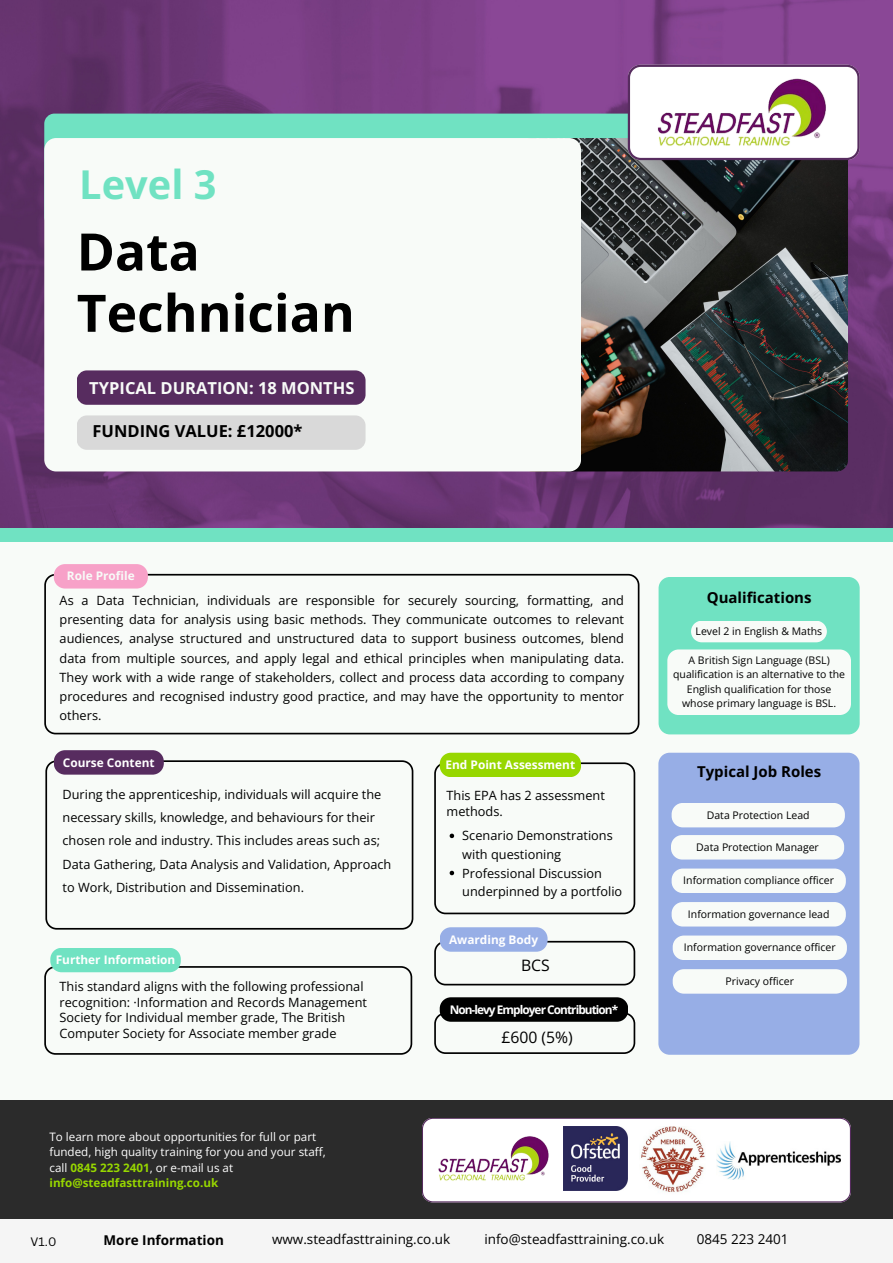
<style>
.page{position:relative;width:893px;height:1263px;background:#f8fbf8}
.page>*{position:absolute;margin:0;border:0;box-sizing:border-box;transform-origin:0 0}
.t1{font:700 51.6px/61.3px "Open Sans";color:#000}
.t2{font:700 39.75px "Open Sans";color:#70e2c2}
.t3{font:700 16.5px "Open Sans";color:#f8fbf8}
.t4{font:700 16.5px "Open Sans";color:#000}
.t5{font:15.75px "Open Sans";color:#000}
.t6{font:700 15px "Open Sans";color:#000}
.t7{font:13.5px "Open Sans";color:#000}
.t8{font:700 13.5px "Open Sans";color:#000}
.t9{font:12.75px/19.1px "Open Sans";color:#000}
.t10{font:11.93px "Canva Sans";color:#000}
.t11{font:700 11.85px "Open Sans";color:#fff}
.t12{font:700 11.85px "Open Sans";letter-spacing:-.08em;color:#fff}
.t13{font:700 11.85px "Open Sans";color:#f8fbf8}
.t14{font:11.62px/15.1px "Open Sans";color:#fff}
.t15{font:700 11.62px/15.1px "Open Sans";color:#97d700}
.t16{font:10.5px/14.6px "Open Sans";color:#000;text-align:center}
.s1{font-weight:400;color:#fff}
</style>
<div class="page">
<img style="left:0;top:0;width:893px;height:528px">
<div style="left:44px;top:114px;width:801px;height:113px;background:#70e2c2;border-radius:10px"></div>
<img style="left:521px;top:138px;width:327px;height:333px;border-radius:11px">
<div style="left:0;top:528px;width:893px;height:14px;background:#70e2c2"></div>
<div style="left:0;top:1101px;width:893px;height:118px;background:#2b2b2b"></div>
<div style="left:0;top:1219px;width:893px;height:44px;background:#f5f5f5"></div>
<div style="left:422px;top:1118px;width:429px;height:84px;background:#fff"></div>
<div style="left:421px;top:1116px;width:431px;height:87px;border:2px solid #572c5f;border-radius:11px"></div>
<img style="left:563px;top:1126px;width:65px;height:64px">
<img style="left:641px;top:1126px;width:64px;height:66px">
<img style="left:717px;top:1141px;width:123px;height:38px">
<img style="left:438px;top:1136px;width:111px;height:45px">
<svg style="left:44px;top:138px;width:537px;height:333px"></svg>
<div style="left:77px;top:370px;width:288px;height:35px;background:#572c5f;border-radius:10px"></div>
<div style="left:77px;top:415px;width:288px;height:35px;background:#d9d9d9;border-radius:10px"></div>
<svg style="left:44px;top:574px;width:595px;height:160px"></svg>
<div style="left:54px;top:564px;width:94px;height:24px;background:#f7a1c8;border-radius:11px"></div>
<div style="left:658px;top:753px;width:201px;height:302px;background:#97aee6;border-radius:11px"></div>
<div style="left:658px;top:577px;width:201px;height:157px;background:#70e2c2;border-radius:11px"></div>
<svg style="left:45px;top:760px;width:368px;height:170px"></svg>
<div style="left:54px;top:750px;width:110px;height:25px;background:#572c5f;border-radius:11px"></div>
<svg style="left:44px;top:966px;width:368px;height:89px"></svg>
<div style="left:671px;top:803px;width:174px;height:24px;background:#f8fbf8;border-radius:11px"></div>
<div style="left:691px;top:621px;width:136px;height:21px;background:#f8fbf8"></div>
<div style="left:440px;top:753px;width:141px;height:24px;background:#97d700;border-radius:11px"></div>
<div style="left:50px;top:948px;width:131px;height:24px;background:#70e2c2;border-radius:11px"></div>
<div style="left:667px;top:649px;width:184px;height:66px;background:#f8fbf8;border-radius:11px"></div>
<svg style="left:434px;top:762px;width:201px;height:152px"></svg>
<div style="left:671px;top:835px;width:173px;height:24px;background:#f8fbf8;border-radius:11px"></div>
<div style="left:671px;top:868px;width:175px;height:25px;background:#f8fbf8;border-radius:11px"></div>
<div style="left:671px;top:902px;width:175px;height:24px;background:#f8fbf8;border-radius:11px"></div>
<div style="left:672px;top:935px;width:175px;height:25px;background:#f8fbf8;border-radius:11px"></div>
<div style="left:672px;top:969px;width:175px;height:25px;background:#f8fbf8;border-radius:11px"></div>
<svg style="left:628px;top:65px;width:231px;height:95px"></svg>
<img style="left:655px;top:77px;width:175px;height:71px">
<svg style="left:434px;top:941px;width:201px;height:44px"></svg>
<div style="left:440px;top:927px;width:107px;height:25px;background:#97aee6;border-radius:11px"></div>
<svg style="left:434px;top:1012px;width:201px;height:42px"></svg>
<div style="left:440px;top:997px;width:188px;height:25px;background:#000;border-radius:11px"></div>
<p class="t2" style="left:79px;top:156px;width:139px">Level 3</p>
<p class="t1" style="left:77px;top:220px;width:280px">Data<br>Technician</p>
<p class="t3" style="left:89px;top:376px;width:267px">TYPICAL DURATION: 18 MONTHS</p>
<p class="t4" style="left:93px;top:419px;width:211px">FUNDING VALUE: £12000*</p>
<p class="t13" style="left:67px;top:567px;width:69px">Role Profile</p>
<p class="t9" style="left:60px;top:591px;width:566px;text-align:justify">As a Data Technician, individuals are responsible for securely sourcing, formatting, and presenting data for analysis using basic methods. They communicate outcomes to relevant audiences, analyse structured and unstructured data to support business outcomes, blend data from multiple sources, and apply legal and ethical principles when manipulating data.<br>They work with a wide range of stakeholders, collect and process data according to company procedures and recognised industry good practice, and may have the opportunity to mentor others.</p>
<p class="t11" style="left:63px;top:754px;width:93px">Course Content</p>
<p class="t11" style="left:445px;top:756px;width:131px">End Point Assessment</p>
<p class="t9" style="left:63px;top:783px;width:330px;line-height:23.1px">During the apprenticeship, individuals will acquire the necessary skills, knowledge, and behaviours for their chosen role and industry. This includes areas such as; Data Gathering, Data Analysis and Validation, Approach to Work, Distribution and Dissemination.</p>
<p class="t9" style="left:446px;top:786px;width:160px;line-height:16.4px">This EPA has 2 assessment methods.</p>
<p class="t9" style="left:462px;top:826px;width:152px;line-height:18.6px">Scenario Demonstrations with questioning</p>
<p class="t9" style="left:462px;top:863px;width:161px;line-height:18.6px">Professional Discussion underpinned by a portfolio</p>
<p class="t11" style="left:56px;top:951px;width:121px">Further Information</p>
<p class="t9" style="left:60px;top:978px;width:309px;line-height:15.8px">This standard aligns with the following professional recognition: ·Information and Records Management Society for Individual member grade, The British Computer Society for Associate member grade</p>
<p class="t14" style="left:49px;top:1129px;width:278px">To learn more about opportunities for full or part funded, high quality training for you and your staff,</p>
<h5 class="t15" style="left:49px;top:1159px;width:185px"><span class="s1">call</span> 0845 223 2401<span class="s1">, or e-mail us at </span>info@steadfasttraining.co.uk</h5>
<p class="t11" style="left:449px;top:931px;width:90px">Awarding Body</p>
<p class="t13" style="left:452px;top:933px;width:90px">Awarding Body</p>
<p class="t5" style="left:521px;top:954px;width:30px">BCS</p>
<p class="t12" style="left:450px;top:1001px;width:170px">Non-levy Employer Contribution*</p>
<p class="t5" style="left:501px;top:1026px;width:73px">£600 (5%)</p>
<p class="t6" style="left:707px;top:587px;width:106px">Qualifications</p>
<p class="t16" style="left:695px;top:623px;width:128px">Level 2 in English &amp; Maths</p>
<p class="t16" style="left:673px;top:652px;width:174px">A British Sign Language (BSL) qualification is an alternative to the English qualification for those whose primary language is BSL.</p>
<h4 class="t6" style="left:697px;top:761px;width:126px">Typical Job Roles</h4>
<p class="t16" style="left:707px;top:807px;width:104px">Data Protection Lead</p>
<p class="t16" style="left:696px;top:839px;width:124px">Data Protection Manager</p>
<p class="t16" style="left:683px;top:873px;width:152px">Information compliance officer</p>
<p class="t16" style="left:688px;top:906px;width:143px">Information governance lead</p>
<p class="t16" style="left:684px;top:940px;width:153px">Information governance officer</p>
<p class="t16" style="left:725px;top:973px;width:70px">Privacy officer</p>
<p class="t10" style="left:31px;top:1233px;width:27px">V1.0</p>
<p class="t8" style="left:104px;top:1230px;width:122px">More Information</p>
<h6 class="t7" style="left:272px;top:1230px;width:180px">www.steadfasttraining.co.uk</h6>
<h5 class="t7" style="left:484px;top:1230px;width:181px">info@steadfasttraining.co.uk</h5>
<p class="t7" style="left:696px;top:1230px;width:93px">0845 223 2401</p>
</div>
